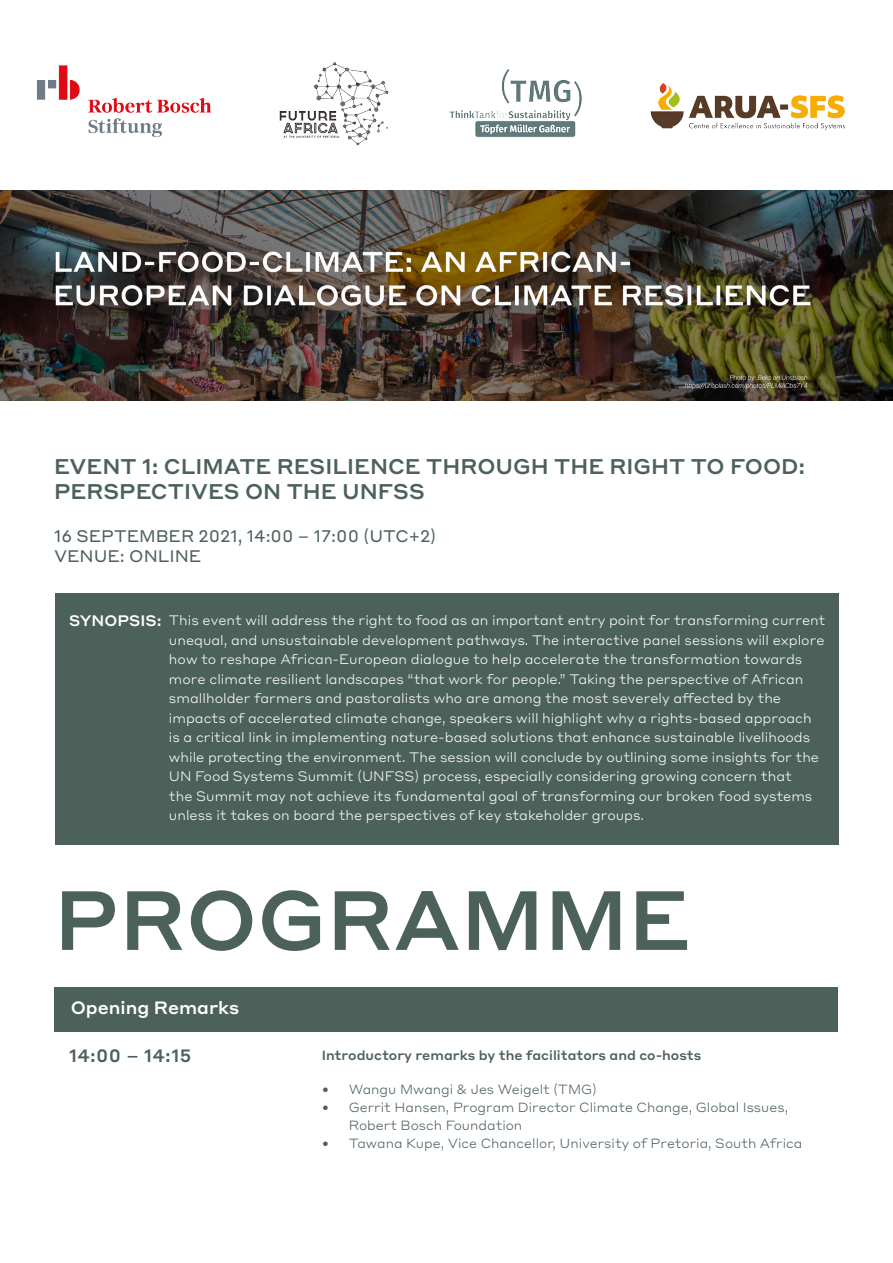
<style>
.page{position:relative;width:893px;height:1263px;background:#fff}
.page>*{position:absolute;margin:0;border:0;box-sizing:border-box;transform-origin:0 0}
.t1{font:500 82.5px "Styrene A";color:#4c615a}
.t2{font:500 21px/25.2px "Styrene A";color:#4c615a}
.t3{font:500 17.7px "Styrene A";color:#fff}
.Time_Text{font:500 17.7px "Styrene A";letter-spacing:.02em;color:#4c615a}
.t4{font:16.5px "Styrene A";color:#4c615a}
.t5{font:500 15px "Styrene A";color:#fff}
.t6{font:300 13.5px/19.5px "Styrene A";color:#fff}
.t7{font:300 13.2px/18px "Styrene A";color:#4c615a}
.t8{font:500 13.2px "Styrene A";color:#4c615a}
</style>
<div class="page">
<div style="left:55px;top:593px;width:783px;height:251px;background:#4c615a"></div>
<img style="left:0;top:62px;width:893px;height:129px">
<div style="left:54px;top:987px;width:783px;height:44px;background:#4c615a"></div>
<img style="left:0;top:191px;width:893px;height:209px">
<p class="t2" style="left:54px;top:452px;width:753px">EVENT 1: CLIMATE RESILIENCE THROUGH THE RIGHT TO FOOD:<br>PERSPECTIVES ON THE UNFSS</p>
<p class="t4" style="left:54px;top:522px;width:384px">16 SEPTEMBER 2021, 14:00 – 17:00 (UTC+2)</p>
<p class="t4" style="left:54px;top:542px;width:149px">VENUE: ONLINE</p>
<p class="t5" style="left:69px;top:608px;width:94px">SYNOPSIS:</p>
<p class="t6" style="left:169px;top:610px;width:658px">This event will address the right to food as an important entry point for transforming current unequal, and unsustainable development pathways. The interactive panel sessions will explore how to reshape African-European dialogue to help accelerate the transformation towards more climate resilient landscapes “that work for people.” Taking the perspective of African smallholder farmers and pastoralists who are among the most severely affected by the impacts of accelerated climate change, speakers will highlight why a rights-based approach is a critical link in implementing nature-based solutions that enhance sustainable livelihoods while protecting the environment. The session will conclude by outlining some insights for the UN Food Systems Summit (UNFSS) process, especially considering growing concern that<br>the Summit may not achieve its fundamental goal of transforming our broken food systems unless it takes on board the perspectives of key stakeholder groups.</p>
<p class="t1" style="left:54px;top:850px;width:638px">PROGRAMME</p>
<p class="t3" style="left:71px;top:992px;width:170px">Opening Remarks</p>
<p class="Time_Text" style="left:69px;top:1041px;width:124px">14:00 – 14:15</p>
<p class="t8" style="left:322px;top:1044px;width:381px">Introductory remarks by the facilitators and co-hosts</p>
<p class="t7" style="left:322px;top:1079px;width:277px">• Wangu Mwangi &amp; Jes Weigelt (TMG)</p>
<p class="t7" style="left:349px;top:1097px;width:441px;text-indent:-27px">• Gerrit Hansen, Program Director Climate Change, Global Issues,<br>Robert Bosch Foundation</p>
<p class="t7" style="left:322px;top:1133px;width:482px">• Tawana Kupe, Vice Chancellor, University of Pretoria, South Africa</p>
</div>
